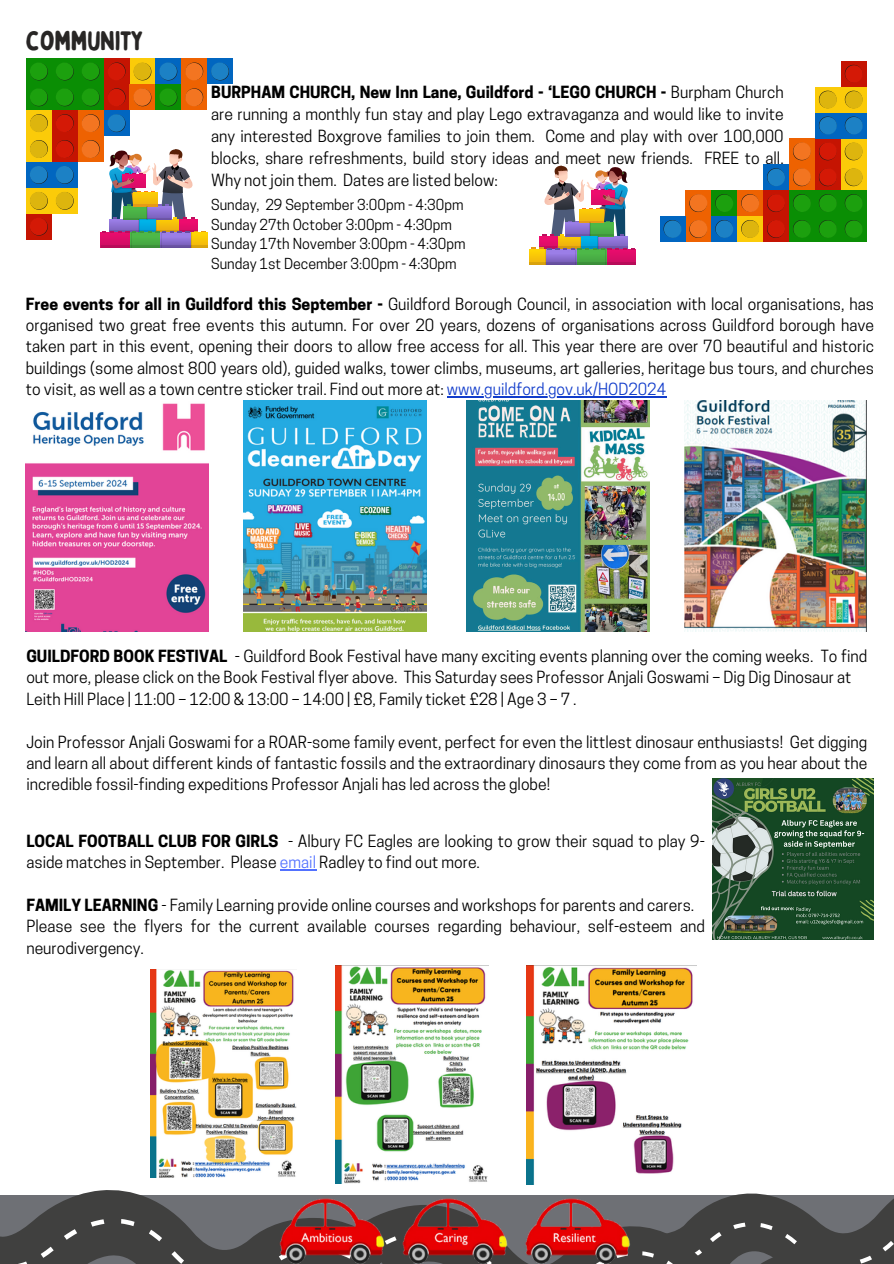
<style>
.page{position:relative;width:894px;height:1264px;background:#fff}
.page>*{position:absolute;margin:0;border:0;box-sizing:border-box;transform-origin:0 0}
.t1{font:27px "Bobby Jones Soft";letter-spacing:-.025em;color:#282625}
.t2{font:15.75px/21.3px "Cooper Hewitt";color:#000;text-align:justify}
.t3{font:14.25px "Cooper Hewitt";color:#000}
.s1{font-weight:700}
.s2{color:#113ccb}
.s3{color:#5271ff}
</style>
<div class="page">
<img style="left:712px;top:778px;width:161px;height:161px">
<svg style="left:0;top:1106px;width:348px;height:157px"></svg>
<svg style="left:875px;top:1195px;width:18px;height:68px"></svg>
<svg style="left:358px;top:1183px;width:517px;height:80px"></svg>
<svg style="left:370px;top:1183px;width:472px;height:80px;fill:#40403f"></svg>
<img style="left:272px;top:1193px;width:369px;height:70px">
<svg style="left:205px;top:233px;width:3px;height:12px"></svg>
<hr style="left:101px;top:245px;width:107px;height:3px;background:#d9a30c">
<div style="left:129px;top:58px;width:26px;height:26px;background:#fbcb09"></div>
<svg style="left:133px;top:62px;width:18px;height:18px"></svg>
<div style="left:26px;top:188px;width:52px;height:26px;background:#fbcb09"></div>
<svg style="left:30px;top:192px;width:18px;height:18px"></svg>
<svg style="left:56px;top:192px;width:18px;height:18px"></svg>
<div style="left:26px;top:110px;width:26px;height:52px;background:#fbcb09"></div>
<svg style="left:30px;top:140px;width:18px;height:18px"></svg>
<svg style="left:30px;top:114px;width:18px;height:18px"></svg>
<div style="left:104px;top:58px;width:25px;height:52px;background:#c51402"></div>
<svg style="left:108px;top:88px;width:17px;height:18px"></svg>
<svg style="left:108px;top:62px;width:17px;height:18px"></svg>
<div style="left:52px;top:110px;width:26px;height:52px;background:#c51402"></div>
<svg style="left:56px;top:140px;width:18px;height:18px"></svg>
<svg style="left:56px;top:114px;width:18px;height:18px"></svg>
<div style="left:26px;top:162px;width:52px;height:26px;background:#0166c0"></div>
<svg style="left:30px;top:166px;width:18px;height:18px"></svg>
<svg style="left:56px;top:166px;width:18px;height:18px"></svg>
<div style="left:181px;top:58px;width:26px;height:52px;background:#ee6201"></div>
<svg style="left:185px;top:88px;width:18px;height:18px"></svg>
<svg style="left:185px;top:62px;width:18px;height:18px"></svg>
<div style="left:78px;top:110px;width:26px;height:52px;background:#ee6201"></div>
<svg style="left:82px;top:140px;width:123px;height:108px"></svg>
<svg style="left:82px;top:114px;width:18px;height:18px"></svg>
<div style="left:26px;top:58px;width:78px;height:26px;background:#0a8e04"></div>
<svg style="left:30px;top:63px;width:18px;height:17px"></svg>
<svg style="left:56px;top:63px;width:18px;height:17px"></svg>
<svg style="left:82px;top:63px;width:18px;height:17px"></svg>
<div style="left:26px;top:84px;width:78px;height:26px;background:#0a8e04"></div>
<svg style="left:30px;top:88px;width:18px;height:18px"></svg>
<svg style="left:56px;top:88px;width:18px;height:18px"></svg>
<svg style="left:82px;top:88px;width:18px;height:18px"></svg>
<div style="left:26px;top:214px;width:26px;height:25px;background:#c51402"></div>
<svg style="left:30px;top:218px;width:18px;height:17px"></svg>
<div style="left:155px;top:84px;width:26px;height:26px;background:#0a8e04"></div>
<svg style="left:159px;top:88px;width:18px;height:18px"></svg>
<div style="left:155px;top:58px;width:26px;height:26px;background:#0166c0"></div>
<svg style="left:159px;top:62px;width:18px;height:18px"></svg>
<div style="left:104px;top:110px;width:25px;height:26px;background:#0166c0"></div>
<svg style="left:108px;top:114px;width:17px;height:18px"></svg>
<div style="left:207px;top:58px;width:26px;height:26px;background:#0166c0"></div>
<svg style="left:211px;top:62px;width:18px;height:18px"></svg>
<div style="left:129px;top:84px;width:26px;height:26px;background:#ee6201"></div>
<svg style="left:133px;top:88px;width:18px;height:18px"></svg>
<div style="left:737px;top:216px;width:26px;height:26px;background:#fbcb09"></div>
<svg style="left:741px;top:220px;width:18px;height:18px"></svg>
<div style="left:814px;top:87px;width:52px;height:26px;background:#fbcb09"></div>
<svg style="left:844px;top:91px;width:18px;height:18px"></svg>
<svg style="left:818px;top:91px;width:18px;height:18px"></svg>
<div style="left:840px;top:138px;width:26px;height:52px;background:#fbcb09"></div>
<svg style="left:844px;top:142px;width:18px;height:18px"></svg>
<svg style="left:844px;top:168px;width:18px;height:18px"></svg>
<div style="left:762px;top:190px;width:26px;height:52px;background:#c51402"></div>
<svg style="left:767px;top:195px;width:17px;height:17px"></svg>
<svg style="left:767px;top:220px;width:17px;height:18px"></svg>
<div style="left:814px;top:138px;width:26px;height:52px;background:#c51402"></div>
<svg style="left:818px;top:143px;width:18px;height:17px"></svg>
<svg style="left:818px;top:169px;width:18px;height:17px"></svg>
<div style="left:814px;top:113px;width:52px;height:25px;background:#0166c0"></div>
<svg style="left:844px;top:116px;width:18px;height:18px"></svg>
<svg style="left:818px;top:116px;width:18px;height:18px"></svg>
<div style="left:685px;top:190px;width:26px;height:52px;background:#ee6201"></div>
<svg style="left:689px;top:194px;width:18px;height:18px"></svg>
<svg style="left:689px;top:220px;width:18px;height:18px"></svg>
<div style="left:788px;top:138px;width:26px;height:52px;background:#ee6201"></div>
<svg style="left:793px;top:142px;width:17px;height:18px"></svg>
<svg style="left:793px;top:168px;width:17px;height:18px"></svg>
<div style="left:788px;top:216px;width:78px;height:26px;background:#0a8e04"></div>
<svg style="left:844px;top:220px;width:18px;height:18px"></svg>
<svg style="left:818px;top:220px;width:18px;height:18px"></svg>
<svg style="left:793px;top:220px;width:17px;height:18px"></svg>
<div style="left:788px;top:190px;width:78px;height:26px;background:#0a8e04"></div>
<svg style="left:844px;top:194px;width:18px;height:18px"></svg>
<svg style="left:818px;top:194px;width:18px;height:18px"></svg>
<svg style="left:793px;top:194px;width:17px;height:18px"></svg>
<div style="left:840px;top:61px;width:26px;height:26px;background:#c51402"></div>
<svg style="left:844px;top:65px;width:18px;height:17px"></svg>
<div style="left:711px;top:190px;width:26px;height:26px;background:#0a8e04"></div>
<svg style="left:715px;top:194px;width:18px;height:18px"></svg>
<div style="left:711px;top:216px;width:26px;height:26px;background:#0166c0"></div>
<svg style="left:715px;top:220px;width:18px;height:18px"></svg>
<div style="left:762px;top:164px;width:26px;height:26px;background:#0166c0"></div>
<svg style="left:767px;top:168px;width:17px;height:18px"></svg>
<div style="left:659px;top:216px;width:26px;height:26px;background:#0166c0"></div>
<svg style="left:663px;top:220px;width:18px;height:18px"></svg>
<div style="left:737px;top:190px;width:26px;height:26px;background:#ee6201"></div>
<svg style="left:741px;top:194px;width:18px;height:18px"></svg>
<svg style="left:529px;top:249px;width:2px;height:13px"></svg>
<svg style="left:634px;top:249px;width:1px;height:13px"></svg>
<hr style="left:529px;top:262px;width:106px;height:2px;background:#000;opacity:.1">
<svg style="left:531px;top:165px;width:103px;height:99px"></svg>
<img style="left:26px;top:403px;width:182px;height:228px">
<img style="left:244px;top:400px;width:182px;height:231px">
<img style="left:467px;top:400px;width:182px;height:231px">
<img style="left:684px;top:400px;width:182px;height:231px">
<img style="left:150px;top:969px;width:146px;height:207px">
<img style="left:335px;top:965px;width:153px;height:218px">
<img style="left:526px;top:965px;width:170px;height:219px">
<hr style="left:280px;top:869px;width:36px;height:1px;background:#5271ff">
<hr style="left:447px;top:396px;width:219px;height:1px;background:#113ccb">
<p class="t1" style="left:26px;top:24px;width:120px">COMMUNITY</p>
<p class="t2" style="left:211px;top:83px;width:574px;line-height:21.9px"><span class="s1">BURPHAM CHURCH, New Inn Lane, Guildford - ‘LEGO CHURCH -</span> Burpham Church are running a monthly fun stay and play Lego extravaganza and would like to invite any interested Boxgrove families to join them. Come and play with over 100,000 blocks, share refreshments, build story ideas and meet new friends. FREE to all.<br>Why not join them. Dates are listed below:</p>
<p class="t3" style="left:211px;top:199px;width:254px">Sunday, 29 September 3:00pm - 4:30pm</p>
<p class="t3" style="left:211px;top:219px;width:242px">Sunday 27th October 3:00pm - 4:30pm</p>
<p class="t3" style="left:211px;top:239px;width:256px">Sunday 17th November 3:00pm - 4:30pm</p>
<p class="t3" style="left:211px;top:259px;width:247px">Sunday 1st December 3:00pm - 4:30pm</p>
<p class="t2" style="left:26px;top:295px;width:849px"><span class="s1">Free events for all in Guildford this September -</span> Guildford Borough Council, in association with local organisations, has organised two great free events this autumn. For over 20 years, dozens of organisations across Guildford borough have taken part in this event, opening their doors to allow free access for all. This year there are over 70 beautiful and historic buildings (some almost 800 years old), guided walks, tower climbs, museums, art galleries, heritage bus tours, and churches to visit, as well as a town centre sticker trail. Find out more at: <span class="s2">www.guildford.gov.uk/HOD2024</span></p>
<p class="t2" style="left:26px;top:647px;width:842px"><span class="s1">GUILDFORD BOOK FESTIVAL</span> - Guildford Book Festival have many exciting events planning over the coming weeks. To find out more, please click on the Book Festival flyer above. This Saturday sees Professor Anjali Goswami – Dig Dig Dinosaur at</p>
<p class="t2" style="left:26px;top:690px;width:551px">Leith Hill Place | 11:00 – 12:00 &amp; 13:00 – 14:00 | £8, Family ticket £28 | Age 3 – 7 .</p>
<p class="t2" style="left:26px;top:733px;width:842px">Join Professor Anjali Goswami for a ROAR-some family event, perfect for even the littlest dinosaur enthusiasts! Get digging and learn all about different kinds of fantastic fossils and the extraordinary dinosaurs they come from as you hear about the incredible fossil-finding expeditions Professor Anjali has led across the globe!</p>
<p class="t2" style="left:26px;top:832px;width:679px"><span class="s1">LOCAL FOOTBALL CLUB FOR GIRLS</span> - Albury FC Eagles are looking to grow their squad to play 9- aside matches in September. Please <span class="s3">email</span> Radley to find out more.</p>
<p class="t2" style="left:26px;top:896px;width:669px"><span class="s1">FAMILY LEARNING</span> - Family Learning provide online courses and workshops for parents and carers.</p>
<p class="t2" style="left:26px;top:917px;width:679px">Please see the flyers for the current available courses regarding behaviour, self-esteem and neurodivergency.</p>
</div>
